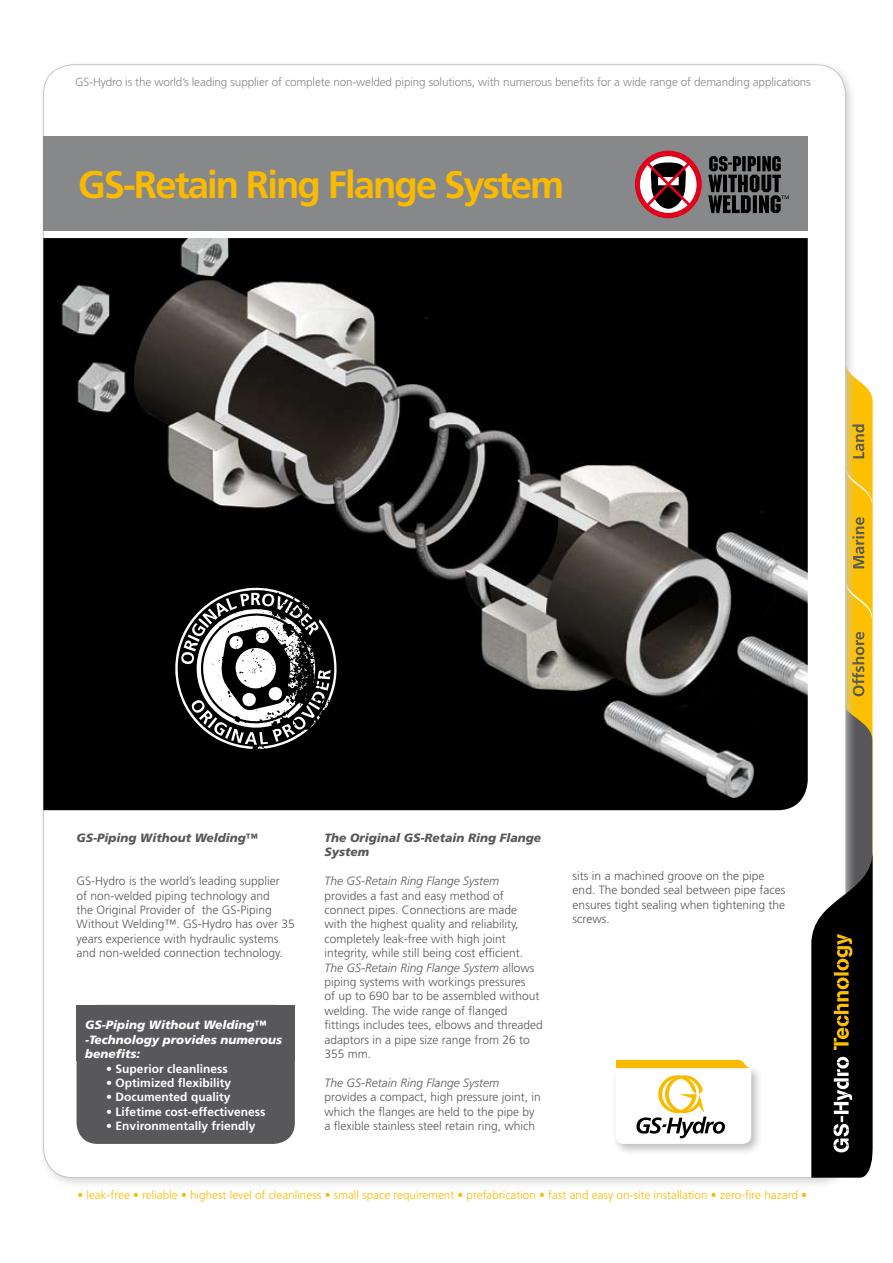
<style>
.page{position:relative;width:893px;height:1263px;background:#fff}
.page>*{position:absolute;margin:0;border:0;box-sizing:border-box;transform-origin:0 0}
.t1{font:700 38.25px "Frutiger LT Std";letter-spacing:-.05em;color:#faba00}
.t2{font:300 12px/14.4px "Frutiger LT Std";color:#58585a}
.t3{font:700 12px "Frutiger LT Std";color:#fff}
.t4{font:italic 900 12px/14.4px "Frutiger LT Std";color:#58585a}
.t5{font:italic 900 12px/14.4px "Frutiger LT Std";color:#fff}
.t6{font:italic 300 12px "Frutiger LT Std";color:#58585a}
.t7{font:300 11.7px "Frutiger LT Std";color:#faba00}
.t8{font:300 11.7px "Frutiger LT Std";letter-spacing:-.01em;color:#87888a}
.s1{font-style:italic}
</style>
<div class="page">
<div style="left:38px;top:59px;width:825px;height:1137px;background:#c5c6c8;opacity:.75"></div>
<div style="left:44px;top:65px;width:802px;height:1112px;background:#fff;border-radius:30px"></div>
<div style="left:43px;top:136px;width:765px;height:95px;background:#87888a"></div>
<div style="left:611px;top:1064px;width:158px;height:98px;background:#000;opacity:.27"></div>
<svg style="left:616px;top:1060px;width:135px;height:84px"></svg>
<svg style="left:811px;top:360px;width:62px;height:818px"></svg>
<svg style="left:708px;top:156px;width:81px;height:57px"></svg>
<svg style="left:635px;top:151px;width:67px;height:67px"></svg>
<div style="left:77px;top:1005px;width:218px;height:139px;background:#58585a;border-radius:21px"></div>
<div style="left:77px;top:1005px;width:37px;height:56px;background:#58585a"></div>
<div style="left:257px;top:1005px;width:38px;height:56px;background:#58585a"></div>
<img style="left:43px;top:238px;width:765px;height:572px">
<svg style="left:162px;top:573px;width:189px;height:190px"></svg>
<p class="t8" style="left:75px;top:76px;width:737px">GS-Hydro is the world’s leading supplier of complete non-welded piping solutions, with numerous benefits for a wide range of demanding applications</p>
<h1 class="t1" style="left:78px;top:162px;width:488px">GS-Retain Ring Flange System</h1>
<p class="t4" style="left:77px;top:831px;width:183px">GS-Piping Without Welding™</p>
<p class="t2" style="left:77px;top:874px;width:220px">GS-Hydro is the world’s leading supplier<br>of non-welded piping technology and<br>the Original Provider of the GS-Piping Without Welding™. GS-Hydro has over 35 years experience with hydraulic systems and non-welded connection technology.</p>
<p class="t5" style="left:85px;top:1018px;width:199px">GS-Piping Without Welding™ -Technology provides numerous benefits:</p>
<p class="t3" style="left:106px;top:1061px;width:123px">• Superior cleanliness</p>
<p class="t3" style="left:106px;top:1076px;width:126px">• Optimized flexibility</p>
<p class="t3" style="left:106px;top:1090px;width:126px">• Documented quality</p>
<p class="t3" style="left:106px;top:1104px;width:161px">• Lifetime cost-effectiveness</p>
<p class="t3" style="left:106px;top:1119px;width:151px">• Environmentally friendly</p>
<p class="t4" style="left:325px;top:831px;width:218px">The Original GS-Retain Ring Flange<br>System</p>
<p class="t6" style="left:325px;top:874px;width:176px">The GS-Retain Ring Flange System</p>
<p class="t2" style="left:325px;top:888px;width:220px">provides a fast and easy method of connect pipes. Connections are made<br>with the highest quality and reliability, completely leak-free with high joint integrity, while still being cost efficient.<br><span class="s1">The GS-Retain Ring Flange System</span> allows piping systems with workings pressures<br>of up to 690 bar to be assembled without welding. The wide range of flanged fittings includes tees, elbows and threaded adaptors in a pipe size range from 26 to 355 mm.</p>
<p class="t6" style="left:325px;top:1076px;width:176px">The GS-Retain Ring Flange System</p>
<p class="t2" style="left:325px;top:1090px;width:218px">provides a compact, high pressure joint, in which the flanges are held to the pipe by a flexible stainless steel retain ring, which</p>
<p class="t2" style="left:573px;top:869px;width:214px">sits in a machined groove on the pipe end. The bonded seal between pipe faces ensures tight sealing when tightening the screws.</p>
<p class="t7" style="left:77px;top:1189px;width:731px">• leak-free • reliable • highest level of cleanliness • small space requirement • prefabrication • fast and easy on-site installation • zero-fire hazard •</p>
</div>
